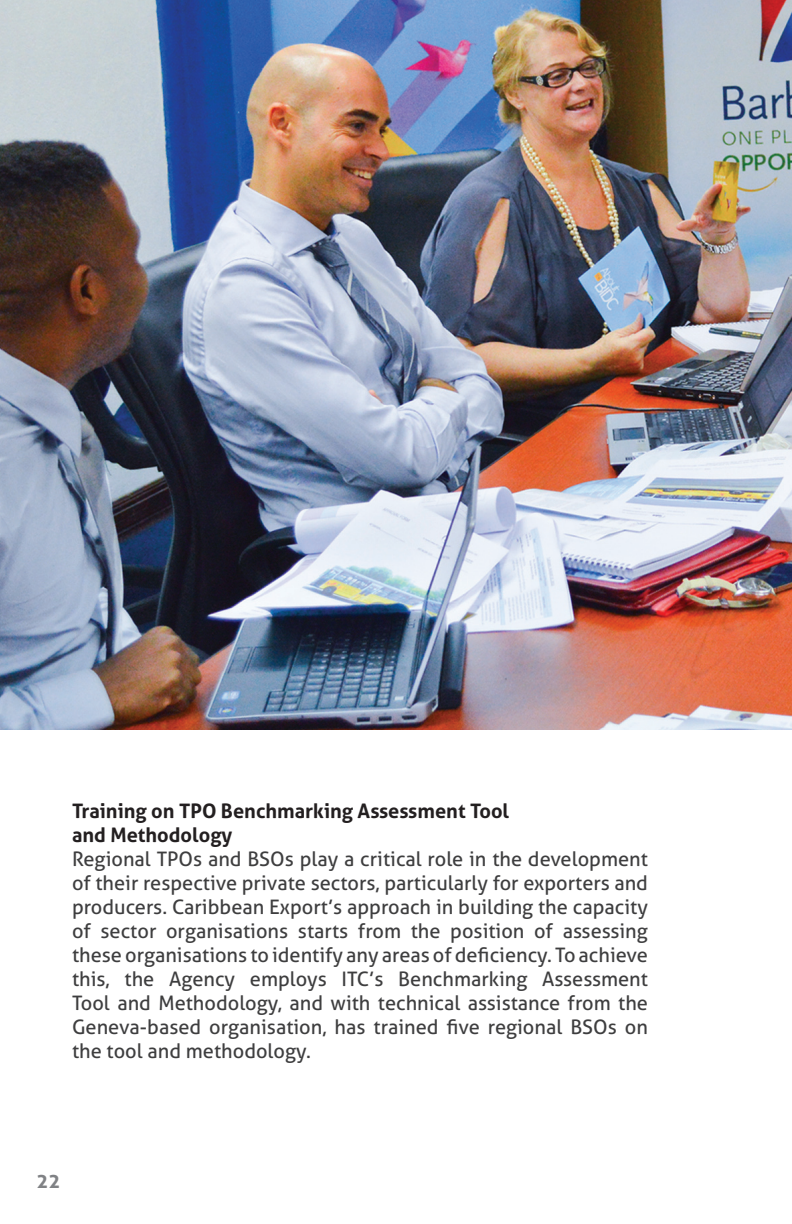
<style>
.page{position:relative;width:792px;height:1224px;background:#fff}
.page>*{position:absolute;margin:0;border:0;box-sizing:border-box;transform-origin:0 0}
.t1{font:20px/24px "Aller";color:#3e3e3f;text-align:justify}
.t2{font:700 20px/24px "Aller";color:#231f20}
.t3{font:700 20px "Aller";color:#808285}
</style>
<div class="page">
<img style="left:0;top:0;width:792px;height:730px">
<p class="t2" style="left:72px;top:799px;width:439px">Training on TPO Benchmarking Assessment Tool and Methodology</p>
<p class="t1" style="left:72px;top:847px;width:578px">Regional TPOs and BSOs play a critical role in the development of their respective private sectors, particularly for exporters and producers. Caribbean Export’s approach in building the capacity of sector organisations starts from the position of assessing these organisations to identify any areas of deficiency. To achieve this, the Agency employs ITC’s Benchmarking Assessment Tool and Methodology, and with technical assistance from the Geneva-based organisation, has trained five regional BSOs on the tool and methodology.</p>
<p class="t3" style="left:36px;top:1168px;width:25px">22</p>
</div>
